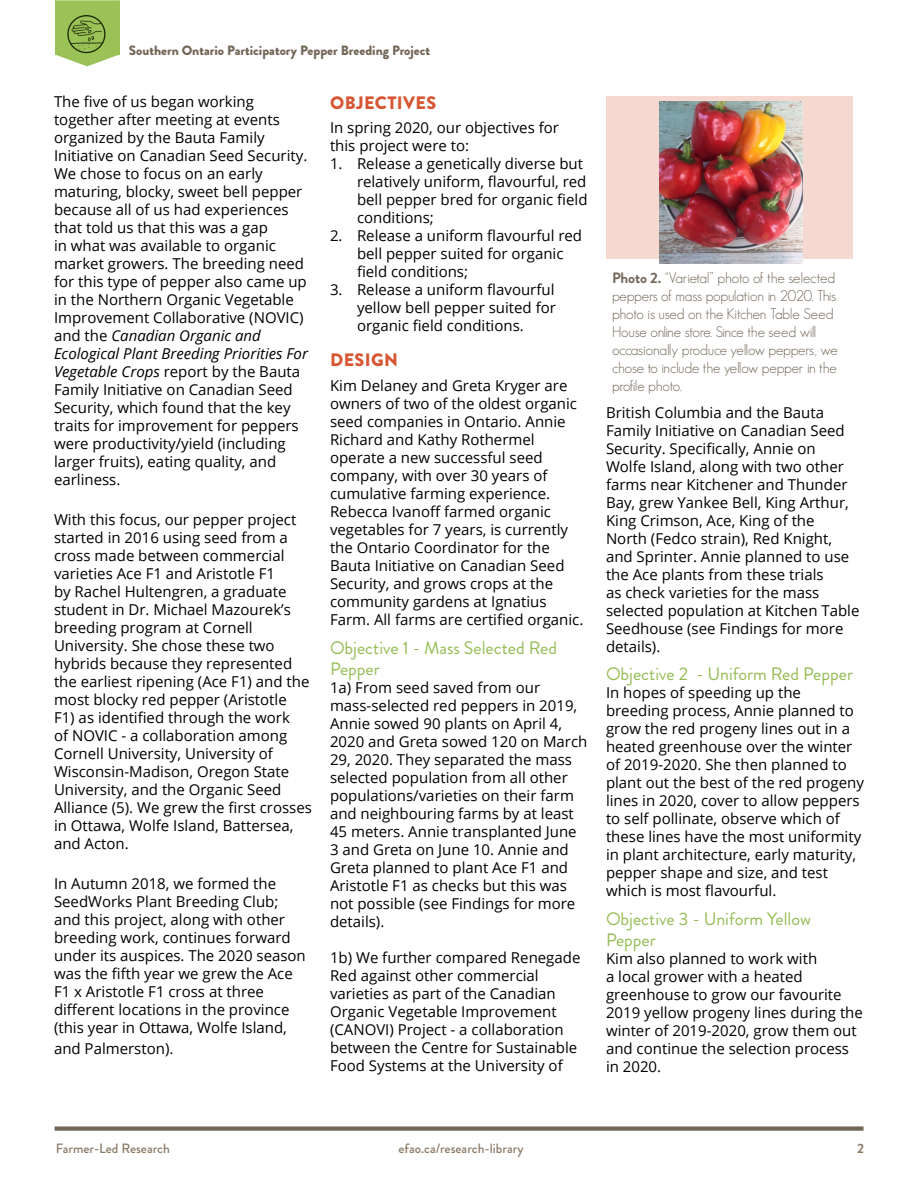
<style>
.page{position:relative;width:918px;height:1188px;background:#fff}
.page>*{position:absolute;margin:0;border:0;box-sizing:border-box;transform-origin:0 0}
.t1{font:18px/21.6px "Brandon Grotesque";color:#94bc53}
.t2{font:900 18px "Brandon Grotesque";letter-spacing:.02em;color:#d75633}
.t3{font:15px/18px "Open Sans";color:#000}
.t4{font:300 15px/18px "Geosans";letter-spacing:-.01em;color:#726658}
.t5{font:900 13.5px "Brandon Grotesque";color:#726658}
.t6{font:500 13.5px "Brandon Grotesque";color:#8d7b69}
.t7{font:700 13.5px "Brandon Grotesque";color:#8d7b69}
.s1{font-style:italic}
.s2{font-family:"Brandon Grotesque";font-weight:700}
</style>
<div class="page">
<div style="left:55px;top:1126px;width:809px;height:5px;background:#726658"></div>
<div style="left:55px;top:0;width:64px;height:55px;background:#9ac256"></div>
<svg style="left:56px;top:55px;width:62px;height:11px"></svg>
<hr style="left:55px;top:0;width:64px;height:1px;background:#fff">
<img style="left:67px;top:15px;width:39px;height:39px">
<div style="left:606px;top:96px;width:246px;height:162px;background:#f5d8d0"></div>
<img style="left:659px;top:102px;width:143px;height:161px">
<p class="t5" style="left:129px;top:41px;width:303px">Southern Ontario Participatory Pepper Breeding Project</p>
<p class="t3" style="left:54px;top:93px;width:255px">The five of us began working together after meeting at events organized by the Bauta Family<br>Initiative on Canadian Seed Security.<br>We chose to focus on an early maturing, blocky, sweet bell pepper because all of us had experiences that told us that this was a gap<br>in what was available to organic market growers. The breeding need for this type of pepper also came up in the Northern Organic Vegetable<br>Improvement Collaborative (NOVIC) and the <span class="s1">Canadian Organic and<br>Ecological Plant Breeding Priorities For<br>Vegetable Crops</span> report by the Bauta<br>Family Initiative on Canadian Seed<br>Security, which found that the key traits for improvement for peppers were productivity/yield (including larger fruits), eating quality, and earliness.</p>
<p class="t3" style="left:54px;top:510px;width:259px">With this focus, our pepper project started in 2016 using seed from a cross made between commercial varieties Ace F1 and Aristotle F1<br>by Rachel Hultengren, a graduate student in Dr. Michael Mazourek’s breeding program at Cornell<br>University. She chose these two hybrids because they represented the earliest ripening (Ace F1) and the most blocky red pepper (Aristotle<br>F1) as identified through the work<br>of NOVIC - a collaboration among<br>Cornell University, University of<br>Wisconsin-Madison, Oregon State<br>University, and the Organic Seed<br>Alliance (5). We grew the first crosses in Ottawa, Wolfe Island, Battersea, and Acton.</p>
<p class="t3" style="left:54px;top:874px;width:253px">In Autumn 2018, we formed the SeedWorks Plant Breeding Club; and this project, along with other breeding work, continues forward under its auspices. The 2020 season was the fifth year we grew the Ace F1 x Aristotle F1 cross at three different locations in the province (this year in Ottawa, Wolfe Island,</p>
<p class="t3" style="left:54px;top:1039px;width:121px">and Palmerston).</p>
<p class="t2" style="left:330px;top:90px;width:108px">OBJECTIVES</p>
<p class="t3" style="left:330px;top:119px;width:231px">In spring 2020, our objectives for this project were to:</p>
<p class="t3" style="left:357px;top:155px;width:232px;text-indent:-27px">1. Release a genetically diverse but relatively uniform, flavourful, red bell pepper bred for organic field conditions;</p>
<p class="t3" style="left:357px;top:227px;width:227px;text-indent:-27px">2. Release a uniform flavourful red bell pepper suited for organic field conditions;</p>
<p class="t3" style="left:357px;top:281px;width:200px;text-align:justify;text-indent:-27px">3. Release a uniform flavourful yellow bell pepper suited for organic field conditions.</p>
<p class="t2" style="left:330px;top:347px;width:69px">DESIGN</p>
<p class="t3" style="left:330px;top:376px;width:255px">Kim Delaney and Greta Kryger are owners of two of the oldest organic seed companies in Ontario. Annie<br>Richard and Kathy Rothermel operate a new successful seed company, with over 30 years of cumulative farming experience.<br>Rebecca Ivanoff farmed organic vegetables for 7 years, is currently the Ontario Coordinator for the<br>Bauta Initiative on Canadian Seed<br>Security, and grows crops at the community gardens at Ignatius<br>Farm. All farms are certified organic.</p>
<p class="t1" style="left:330px;top:637px;width:229px">Objective 1 - Mass Selected Red<br>Pepper</p>
<p class="t3" style="left:330px;top:678px;width:259px">1a) From seed saved from our mass-selected red peppers in 2019,<br>Annie sowed 90 plants on April 4,<br>2020 and Greta sowed 120 on March<br>29, 2020. They separated the mass selected population from all other populations/varieties on their farm and neighbouring farms by at least<br>45 meters. Annie transplanted June<br>3 and Greta on June 10. Annie and<br>Greta planned to plant Ace F1 and<br>Aristotle F1 as checks but this was not possible (see Findings for more details).</p>
<p class="t3" style="left:330px;top:948px;width:252px">1b) We further compared Renegade Red against other commercial varieties as part of the Canadian Organic Vegetable Improvement (CANOVI) Project - a collaboration between the Centre for Sustainable Food Systems at the University of</p>
<p class="t4" style="left:612px;top:269px;width:227px"><span class="s2">Photo 2.</span> “Varietal” photo of the selected peppers of mass population in 2020. This photo is used on the Kitchen Table Seed House online store. Since the seed will occasionally produce yellow peppers, we chose to include the yellow pepper in the profile photo.</p>
<p class="t3" style="left:606px;top:403px;width:255px">British Columbia and the Bauta<br>Family Initiative on Canadian Seed<br>Security. Specifically, Annie on<br>Wolfe Island, along with two other farms near Kitchener and Thunder<br>Bay, grew Yankee Bell, King Arthur,<br>King Crimson, Ace, King of the<br>North (Fedco strain), Red Knight, and Sprinter. Annie planned to use the Ace plants from these trials<br>as check varieties for the mass selected population at Kitchen Table<br>Seedhouse (see Findings for more details).</p>
<p class="t1" style="left:606px;top:664px;width:249px">Objective 2 - Uniform Red Pepper</p>
<p class="t3" style="left:606px;top:684px;width:260px">In hopes of speeding up the breeding process, Annie planned to grow the red progeny lines out in a heated greenhouse over the winter of 2019-2020. She then planned to plant out the best of the red progeny lines in 2020, cover to allow peppers to self pollinate, observe which of these lines have the most uniformity in plant architecture, early maturity, pepper shape and size, and test which is most flavourful.</p>
<p class="t1" style="left:606px;top:908px;width:206px">Objective 3 - Uniform Yellow<br>Pepper</p>
<p class="t3" style="left:606px;top:950px;width:258px">Kim also planned to work with<br>a local grower with a heated greenhouse to grow our favourite<br>2019 yellow progeny lines during the winter of 2019-2020, grow them out and continue the selection process in 2020.</p>
<p class="t6" style="left:56px;top:1139px;width:116px">Farmer-Led Research</p>
<p class="t6" style="left:398px;top:1139px;width:127px">efao.ca/research-library</p>
<p class="t7" style="left:857px;top:1139px;width:8px">2</p>
</div>
